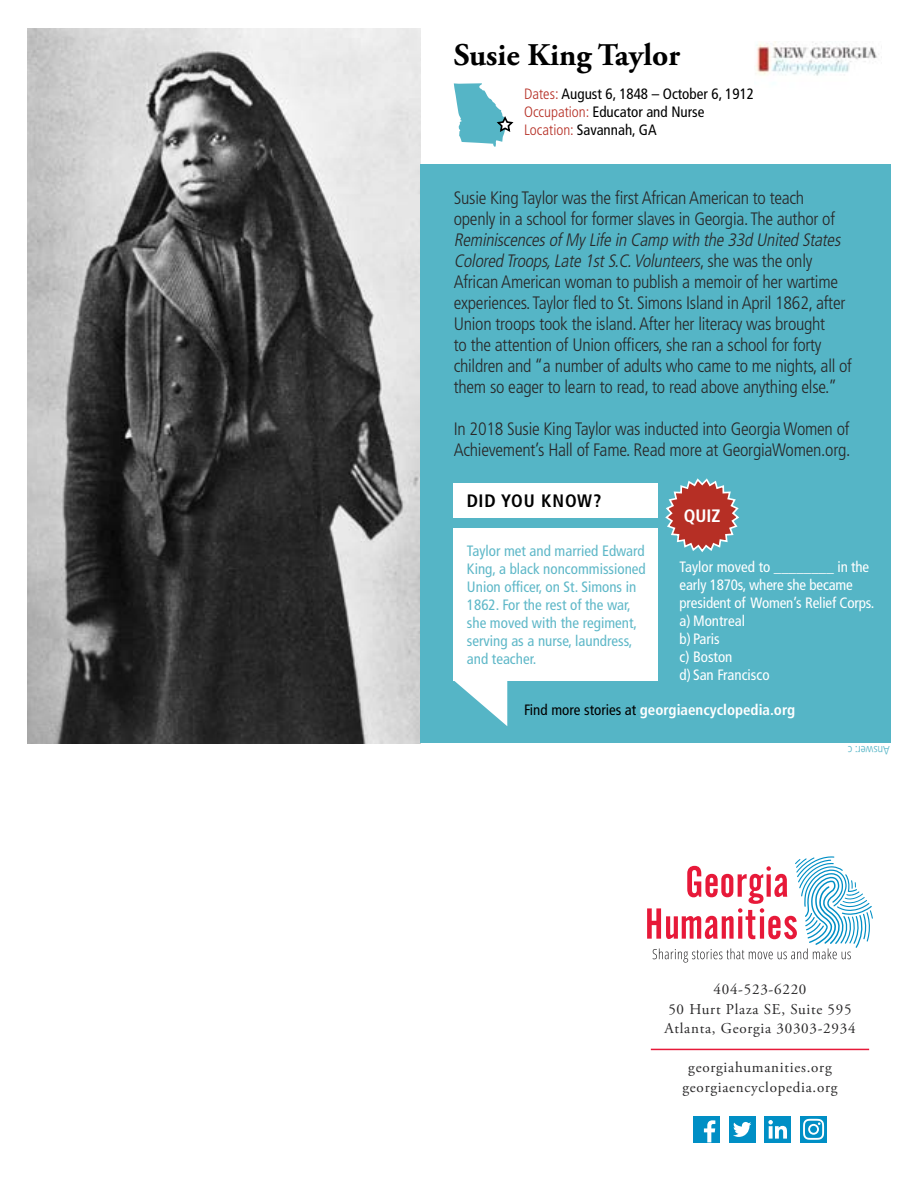
<style>
.page{position:relative;width:918px;height:1188px;background:#fff}
.page>*{position:absolute;margin:0;border:0;box-sizing:border-box;transform-origin:0 0}
.t1{font:700 31.5px "Adobe Garamond Pro";color:#000}
.t2{font:300 condensed 18px/21px "Frutiger";letter-spacing:-.015em;color:#292829}
.t3{font:700 condensed 18px "Frutiger";letter-spacing:.05em;color:#000}
.t4{font:700 condensed 18px "Frutiger";color:#fff}
.t5{font:condensed 15px/18px "Frutiger";color:#5fb8c8}
.t6{font:condensed 15px/18px "Frutiger";letter-spacing:-.01em;color:#fff}
.t7{font:15px/19.5px "Adobe Garamond Pro";letter-spacing:.05em;color:#292829;text-align:center}
.t8{font:condensed 15px/18px "Frutiger";color:#000}
.t9{font:700 condensed 15px "Frutiger";color:#fff}
.t10{font:300 condensed 12px "Frutiger";letter-spacing:-.01em;color:#55b5c6}
.s1{font-weight:300;color:#b62f25}
.s2{font-style:italic}
.s3{font-weight:400;color:#000}
</style>
<div class="page">
<svg style="left:647px;top:856px;width:226px;height:107px"></svg>
<hr style="left:651px;top:1049px;width:218px;height:1px;background:#e71939">
<div style="left:765px;top:1116px;width:26px;height:26px;background:#008fc5"></div>
<svg style="left:768px;top:1120px;width:19px;height:19px"></svg>
<div style="left:693px;top:1116px;width:26px;height:26px;background:#008fc5"></div>
<svg style="left:704px;top:1120px;width:11px;height:22px"></svg>
<div style="left:729px;top:1116px;width:26px;height:26px;background:#008fc5"></div>
<svg style="left:733px;top:1122px;width:18px;height:15px"></svg>
<div style="left:801px;top:1116px;width:26px;height:26px;background:#008fc5"></div>
<svg style="left:803px;top:1119px;width:21px;height:21px"></svg>
<img style="left:27px;top:28px;width:393px;height:715px">
<div style="left:420px;top:164px;width:471px;height:579px;background:#55b5c6"></div>
<svg style="left:665px;top:478px;width:74px;height:74px"></svg>
<img style="left:756px;top:42px;width:123px;height:34px">
<div style="left:454px;top:484px;width:204px;height:34px;background:#fff"></div>
<div style="left:454px;top:528px;width:204px;height:152px;background:#fff"></div>
<svg style="left:454px;top:680px;width:53px;height:46px"></svg>
<svg style="left:454px;top:83px;width:60px;height:64px"></svg>
<h1 class="t1" style="left:454px;top:36px;width:228px">Susie King Taylor</h1>
<p class="t8" style="left:524px;top:85px;width:231px"><span class="s1">Dates:</span> August 6, 1848 – October 6, 1912<br><span class="s1">Occupation:</span> Educator and Nurse<br><span class="s1">Location:</span> Savannah, GA</p>
<p class="t2" style="left:454px;top:187px;width:383px">Susie King Taylor was the first African American to teach openly in a school for former slaves in Georgia. The author of</p>
<p class="t2" style="left:454px;top:229px;width:400px"><span class="s2">ReminiscencesofMyLife in Camp with the 33d United States Colored Troops,Late 1stS.C.Volunteers</span>, s h e w a s t h e o n l y African American woman to publish a memoir of her wartime experiences. Taylor fled to St. Simons Island in April 1862, after Union troops took the island. After her literacy was brought<br>to the attention of Union officers, she ran a school for forty children and “a number of adults who came to me nights, all of them so eager to learn to read, to read above anything else.”</p>
<p class="t2" style="left:454px;top:418px;width:398px">In 2018 Susie King Taylor was inducted into Georgia Women of<br>Achievement’s Hall of Fame. Read more at GeorgiaWomen.org.</p>
<p class="t3" style="left:467px;top:490px;width:136px">DID YOU KNOW?</p>
<p class="t5" style="left:467px;top:542px;width:180px">Taylor met and married Edward<br>King, a black noncommissioned<br>Union officer, on St. Simons in<br>1862. For the rest of the war, she moved with the regiment, serving as a nurse, laundress, and teacher.</p>
<p class="t4" style="left:684px;top:505px;width:38px">QUIZ</p>
<p class="t6" style="left:680px;top:558px;width:196px">Taylor moved to ________ in the early 1870s, where she became president of Women’s Relief Corps. a) Montreal<br>b) Paris<br>c) Boston<br>d) San Francisco</p>
<p class="t9" style="left:524px;top:701px;width:273px"><span class="s3">Find more stories at</span> georgiaencyclopedia.org</p>
<p class="t10" style="left:890px;top:757px;width:43px;rotate:-180deg">Answer: c</p>
<p class="t7" style="left:664px;top:980px;width:193px">404-523-6220<br>50 Hurt Plaza SE, Suite 595<br>Atlanta, Georgia 30303-2934</p>
<p class="t7" style="left:683px;top:1058px;width:157px">georgiahumanities.org georgiaencyclopedia.org</p>
</div>
